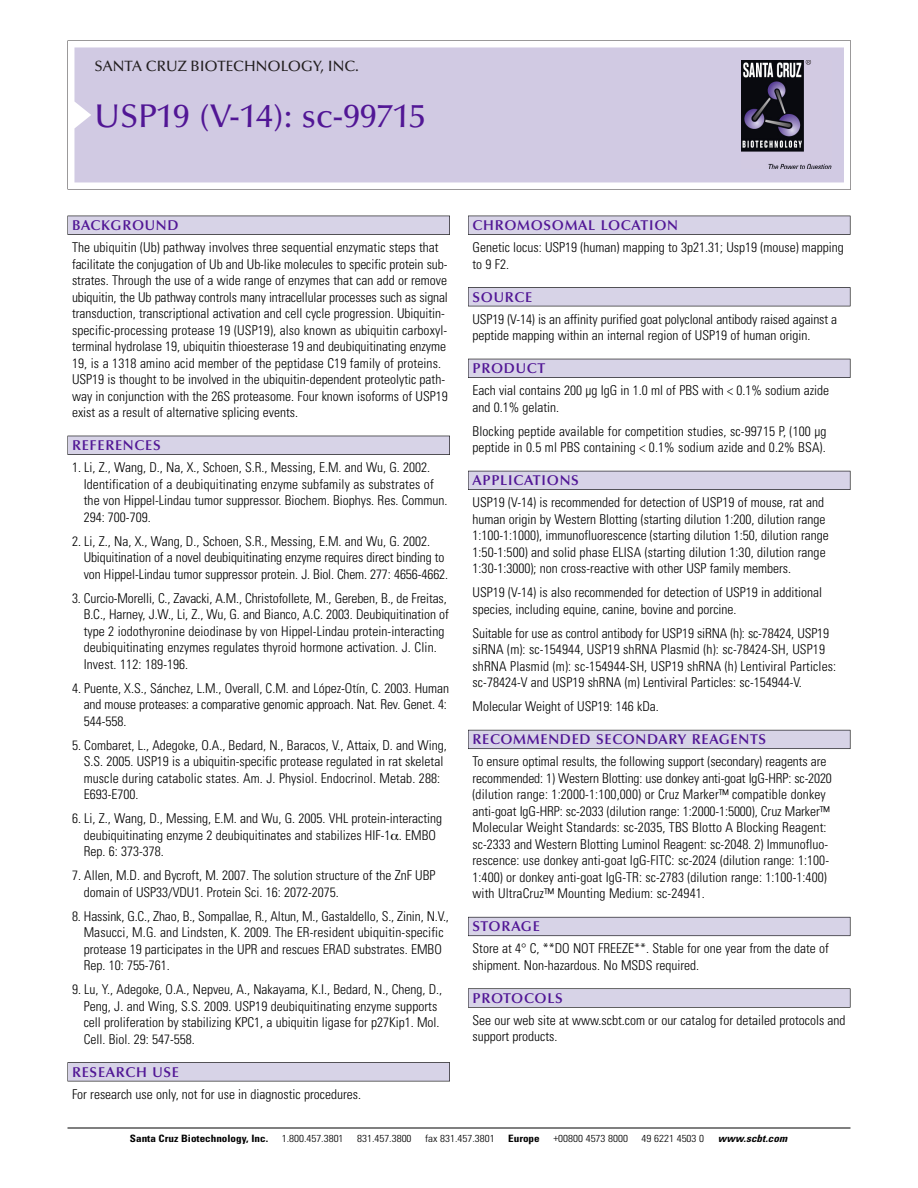
<style>
.page{position:relative;width:918px;height:1188px;background:#fff}
.page>*{position:absolute;margin:0;border:0;box-sizing:border-box;transform-origin:0 0}
.t1{font:500 33px "Optima";color:#511695}
.t2{font:500 15px "Optima";color:#231f20}
.t3{font:600 14.25px "Optima";letter-spacing:.05em;color:#511695}
.t4{font:300 condensed 13.5px/16.5px "Univers";color:#000}
.t5{font:300 condensed 10.2px "Univers";color:#000;scale:1.1 1}
.t6{font:700 condensed 10.2px "Univers";color:#000;scale:1.1 1}
.t7{font:italic 700 condensed 10.2px "Univers";letter-spacing:.005em;color:#000;scale:1.1 1}
</style>
<div class="page">
<svg style="left:68px;top:40px;width:783px;height:149px"></svg>
<div style="left:74px;top:47px;width:770px;height:135px;background:#d1cae3"></div>
<img style="left:741px;top:60px;width:90px;height:108px">
<div style="left:68px;top:216px;width:382px;height:19px;background:#525155"></div>
<div style="left:68px;top:216px;width:381px;height:18px;background:#d7d3e7"></div>
<div style="left:68px;top:436px;width:382px;height:19px;background:#515055"></div>
<div style="left:68px;top:436px;width:381px;height:18px;background:#d7d3e7"></div>
<div style="left:68px;top:1062px;width:382px;height:19px;background:#545357"></div>
<div style="left:68px;top:1063px;width:381px;height:18px;background:#d7d3e7"></div>
<div style="left:468px;top:216px;width:382px;height:19px;background:#525155"></div>
<div style="left:468px;top:216px;width:382px;height:18px;background:#d7d3e7"></div>
<div style="left:468px;top:287px;width:382px;height:19px;background:#525155"></div>
<div style="left:468px;top:288px;width:382px;height:18px;background:#d7d3e7"></div>
<div style="left:468px;top:359px;width:382px;height:19px;background:#525158"></div>
<div style="left:468px;top:359px;width:382px;height:18px;background:#d7d3e7"></div>
<div style="left:468px;top:471px;width:382px;height:19px;background:#54535a"></div>
<div style="left:468px;top:471px;width:382px;height:18px;background:#d7d3e7"></div>
<div style="left:468px;top:730px;width:382px;height:19px;background:#5b5a62"></div>
<div style="left:468px;top:730px;width:382px;height:18px;background:#d7d3e7"></div>
<div style="left:468px;top:917px;width:382px;height:19px;background:#66646e"></div>
<div style="left:468px;top:917px;width:382px;height:18px;background:#d7d3e7"></div>
<div style="left:468px;top:988px;width:382px;height:20px;background:#666"></div>
<div style="left:468px;top:989px;width:382px;height:18px;background:#d7d3e7"></div>
<hr style="left:68px;top:1128px;width:782px;height:1px;background:#000">
<p class="t2" style="left:94px;top:61px;width:266px">SANTA CRUZ BIOTECHNOLOGY, INC.</p>
<h1 class="t1" style="left:94px;top:103px;width:333px">USP19 (V-14): sc-99715</h1>
<p class="t3" style="left:72px;top:219px;width:108px">BACKGROUND</p>
<p class="t4" style="left:72px;top:240px;width:377px">The ubiquitin (Ub) pathway involves three sequential enzymatic steps that facilitate the conjugation of Ub and Ub-like molecules to specific protein sub&shy;strates. Through the use of a wide range of enzymes that can add or remove ubiquitin, the Ub pathway controls many intracellular processes such as signal transduction, transcriptional activation and cell cycle progression. Ubiquitin&shy;specific-processing protease 19 (USP19), also known as ubiquitin carboxyl&shy;terminal hydrolase 19, ubiquitin thioesterase 19 and deubiquitinating enzyme 19, is a 1318 amino acid member of the peptidase C19 family of proteins.<br>USP19 is thought to be involved in the ubiquitin-dependent proteolytic path&shy;way in conjunction with the 26S proteasome. Four known isoforms of USP19 exist as a result of alternative splicing events.</p>
<p class="t3" style="left:72px;top:440px;width:90px">REFERENCES</p>
<p class="t4" style="left:84px;top:460px;width:365px;text-indent:-12px">1. Li, Z., Wang, D., Na, X., Schoen, S.R., Messing, E.M. and Wu, G. 2002.<br>Identification of a deubiquitinating enzyme subfamily as substrates of the von Hippel-Lindau tumor suppressor. Biochem. Biophys. Res. Commun.<br>294: 700-709.</p>
<p class="t4" style="left:84px;top:534px;width:366px;text-indent:-12px">2. Li, Z., Na, X., Wang, D., Schoen, S.R., Messing, E.M. and Wu, G. 2002.<br>Ubiquitination of a novel deubiquitinating enzyme requires direct binding to von Hippel-Lindau tumor suppressor protein. J. Biol. Chem. 277: 4656-4662.</p>
<p class="t4" style="left:84px;top:591px;width:367px;text-indent:-12px">3. Curcio-Morelli, C., Zavacki, A.M., Christofollete, M., Gereben, B., de Freitas, B.C., Harney, J.W., Li, Z., Wu, G. and Bianco, A.C. 2003. Deubiquitination of type 2 iodothyronine deiodinase by von Hippel-Lindau protein-interacting deubiquitinating enzymes regulates thyroid hormone activation. J. Clin.<br>Invest. 112: 189-196.</p>
<p class="t4" style="left:84px;top:681px;width:367px;text-indent:-12px">4. Puente, X.S., Sánchez, L.M., Overall, C.M. and López-Otín, C. 2003. Human and mouse proteases: a comparative genomic approach. Nat. Rev. Genet. 4:<br>544-558.</p>
<p class="t4" style="left:84px;top:738px;width:364px;text-indent:-12px">5. Combaret, L., Adegoke, O.A., Bedard, N., Baracos, V., Attaix, D. and Wing, S.S. 2005. USP19 is a ubiquitin-specific protease regulated in rat skeletal muscle during catabolic states. Am. J. Physiol. Endocrinol. Metab. 288:<br>E693-E700.</p>
<p class="t4" style="left:84px;top:811px;width:360px;text-indent:-12px">6. Li, Z., Wang, D., Messing, E.M. and Wu, G. 2005. VHL protein-interacting deubiquitinating enzyme 2 deubiquitinates and stabilizes HIF-1 . EMBO<br>Rep. 6: 373-378.</p>
<p class="t4" style="left:84px;top:868px;width:353px;text-indent:-12px">7. Allen, M.D. and Bycroft, M. 2007. The solution structure of the ZnF UBP domain of USP33/VDU1. Protein Sci. 16: 2072-2075.</p>
<p class="t4" style="left:84px;top:909px;width:367px;text-indent:-12px">8. Hassink, G.C., Zhao, B., Sompallae, R., Altun, M., Gastaldello, S., Zinin, N.V., Masucci, M.G. and Lindsten, K. 2009. The ER-resident ubiquitin-specific protease 19 participates in the UPR and rescues ERAD substrates. EMBO Rep. 10: 755-761.</p>
<p class="t4" style="left:84px;top:982px;width:360px;text-indent:-12px">9. Lu, Y., Adegoke, O.A., Nepveu, A., Nakayama, K.I., Bedard, N., Cheng, D., Peng, J. and Wing, S.S. 2009. USP19 deubiquitinating enzyme supports cell proliferation by stabilizing KPC1, a ubiquitin ligase for p27Kip1. Mol.<br>Cell. Biol. 29: 547-558.</p>
<p class="t3" style="left:72px;top:1066px;width:109px">RESEARCH USE</p>
<p class="t4" style="left:72px;top:1087px;width:290px">For research use only, not for use in diagnostic procedures.</p>
<p class="t3" style="left:473px;top:219px;width:207px">CHROMOSOMAL LOCATION</p>
<p class="t4" style="left:473px;top:240px;width:373px">Genetic locus: USP19 (human) mapping to 3p21.31; Usp19 (mouse) mapping to 9 F2.</p>
<p class="t3" style="left:473px;top:291px;width:61px">SOURCE</p>
<p class="t4" style="left:473px;top:312px;width:366px">USP19 (V-14) is an affinity purified goat polyclonal antibody raised against a peptide mapping within an internal region of USP19 of human origin.</p>
<p class="t3" style="left:473px;top:363px;width:74px">PRODUCT</p>
<p class="t4" style="left:473px;top:383px;width:358px">Each vial contains 200 µg IgG in 1.0 ml of PBS with &lt; 0.1% sodium azide and 0.1% gelatin.</p>
<p class="t4" style="left:473px;top:424px;width:356px">Blocking peptide available for competition studies, sc-99715 P, (100 µg peptide in 0.5 ml PBS containing &lt; 0.1% sodium azide and 0.2% BSA).</p>
<p class="t3" style="left:473px;top:475px;width:108px">APPLICATIONS</p>
<p class="t4" style="left:473px;top:495px;width:358px">USP19 (V-14) is recommended for detection of USP19 of mouse, rat and human origin by Western Blotting (starting dilution 1:200, dilution range 1:100-1:1000), immunofluorescence (starting dilution 1:50, dilution range 1:50-1:500) and solid phase ELISA (starting dilution 1:30, dilution range 1:30-1:3000); non cross-reactive with other USP family members.</p>
<p class="t4" style="left:473px;top:585px;width:351px">USP19 (V-14) is also recommended for detection of USP19 in additional species, including equine, canine, bovine and porcine.</p>
<p class="t4" style="left:473px;top:626px;width:365px">Suitable for use as control antibody for USP19 siRNA (h): sc-78424, USP19 siRNA (m): sc-154944, USP19 shRNA Plasmid (h): sc-78424-SH, USP19 shRNA Plasmid (m): sc-154944-SH, USP19 shRNA (h) Lentiviral Particles: sc-78424-V and USP19 shRNA (m) Lentiviral Particles: sc-154944-V.</p>
<p class="t4" style="left:473px;top:699px;width:188px">Molecular Weight of USP19: 146 kDa.</p>
<p class="t3" style="left:473px;top:734px;width:295px">RECOMMENDED SECONDARY REAGENTS</p>
<p class="t4" style="left:473px;top:754px;width:361px">To ensure optimal results, the following support (secondary) reagents are recommended: 1) Western Blotting: use donkey anti-goat IgG-HRP: sc-2020 (dilution range: 1:2000-1:100,000) or Cruz Marker™ compatible donkey anti-goat IgG-HRP: sc-2033 (dilution range: 1:2000-1:5000), Cruz Marker™ Molecular Weight Standards: sc-2035, TBS Blotto A Blocking Reagent: sc-2333 and Western Blotting Luminol Reagent: sc-2048. 2) Immunofluo&shy;rescence: use donkey anti-goat IgG-FITC: sc-2024 (dilution range: 1:100- 1:400) or donkey anti-goat IgG-TR: sc-2783 (dilution range: 1:100-1:400) with UltraCruz™ Mounting Medium: sc-24941.</p>
<p class="t3" style="left:473px;top:921px;width:69px">STORAGE</p>
<p class="t4" style="left:473px;top:941px;width:358px">Store at 4° C, **DO NOT FREEZE**. Stable for one year from the date of shipment. Non-hazardous. No MSDS required.</p>
<p class="t3" style="left:473px;top:992px;width:92px">PROTOCOLS</p>
<p class="t4" style="left:473px;top:1013px;width:375px">See our web site at www.scbt.com or our catalog for detailed protocols and support products.</p>
<p class="t6" style="left:130px;top:1135px;width:127px">Santa Cruz Biotechnology, Inc.</p>
<p class="t5" style="left:282px;top:1135px;width:58px">1.800.457.3801</p>
<p class="t5" style="left:357px;top:1135px;width:51px">831.457.3800</p>
<p class="t5" style="left:425px;top:1135px;width:65px">fax 831.457.3801</p>
<p class="t6" style="left:508px;top:1135px;width:30px">Europe</p>
<p class="t5" style="left:553px;top:1135px;width:69px">+00800 4573 8000</p>
<p class="t5" style="left:642px;top:1135px;width:58px">49 6221 4503 0</p>
<p class="t7" style="left:718px;top:1135px;width:64px">www.scbt.com</p>
</div>
